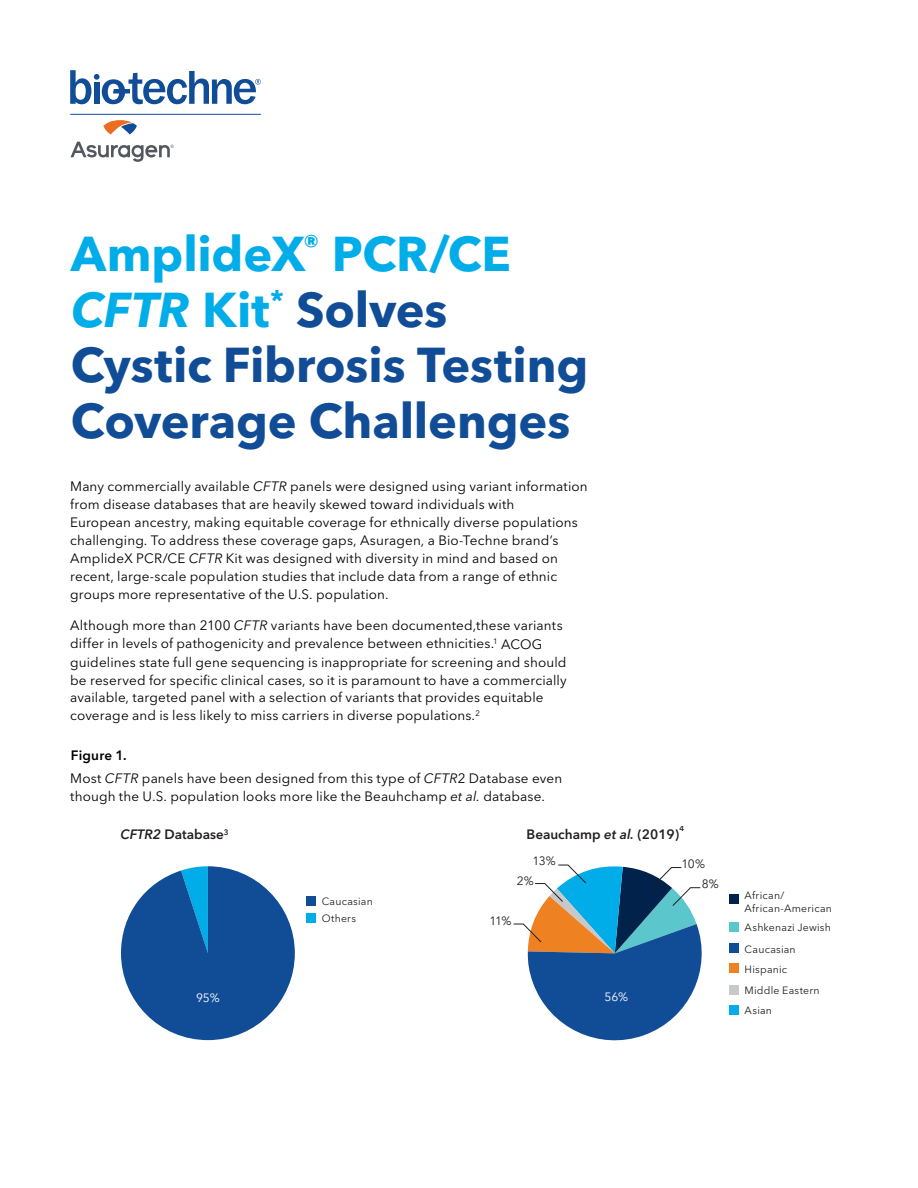
<style>
.page{position:relative;width:918px;height:1188px;background:#fff}
.page>*{position:absolute;margin:0;border:0;box-sizing:border-box;transform-origin:0 0}
.t1{font:700 48.45px/55.7px "Avenir Next LT Pro";letter-spacing:-.005em;color:#114d97}
.t2{font:13.5px/18px "Avenir Next LT Pro";letter-spacing:.01em;color:#000}
.t3{font:600 13.5px "Avenir Next LT Pro";color:#231f20}
.t4{font:600 13.5px "Avenir Next LT Pro";letter-spacing:.015em;color:#000}
.t5{font:12px "Avenir Next LT Pro";color:#231f20}
.t6{font:12px "Avenir Next LT Pro";color:#fff}
.t7{font:10.5px/21.6px "Avenir Next LT Pro";letter-spacing:.02em;color:#231f20}
.t8{font:600 7.8px "Avenir Next LT Pro";color:#231f20}
.s1{color:#00ade8}
.s2{font-style:italic;color:#00ade8}
.s3{font-style:italic}
</style>
<div class="page">
<svg style="left:121px;top:866px;width:174px;height:174px"></svg>
<div style="left:306px;top:896px;width:10px;height:9px;background:#114d97"></div>
<div style="left:306px;top:913px;width:10px;height:9px;background:#00ade8"></div>
<div style="left:729px;top:895px;width:10px;height:9px;background:#00224b"></div>
<div style="left:729px;top:922px;width:10px;height:10px;background:#5bc6cc"></div>
<div style="left:729px;top:944px;width:10px;height:9px;background:#114d97"></div>
<div style="left:729px;top:964px;width:10px;height:9px;background:#ee8222"></div>
<div style="left:729px;top:985px;width:10px;height:10px;background:#c7c8ca"></div>
<div style="left:729px;top:1005px;width:10px;height:10px;background:#00ade8"></div>
<svg style="left:513px;top:865px;width:189px;height:176px"></svg>
<svg style="left:70px;top:70px;width:191px;height:34px"></svg>
<hr style="left:70px;top:114px;width:191px;height:1px;background:#114d97">
<svg style="left:103px;top:120px;width:34px;height:15px"></svg>
<svg style="left:70px;top:142px;width:104px;height:20px"></svg>
<h1 class="t1" style="left:71px;top:226px;width:519px"><span class="s1">AmplideX</span><sup>®</sup> <span class="s1">PCR/CE<br></span><span class="s2">CFTR</span> <span class="s1">Kit</span><sup>*</sup> Solves<br>Cystic Fibrosis Testing<br>Coverage Challenges</h1>
<p class="t2" style="left:70px;top:477px;width:519px">Many commercially available <span class="s3">CFTR</span> panels were designed using variant information from disease databases that are heavily skewed toward individuals with<br>European ancestry, making equitable coverage for ethnically diverse populations challenging. To address these coverage gaps, Asuragen, a Bio-Techne brand’s AmplideX PCR/CE <span class="s3">CFTR</span> Kit was designed with diversity in mind and based on recent, large-scale population studies that include data from a range of ethnic groups more representative of the U.S. population.</p>
<p class="t2" style="left:70px;top:617px;width:498px">Although more than 2100 <span class="s3">CFTR</span> variants have been documented,these variants differ in levels of pathogenicity and prevalence between ethnicities.<sup>1</sup> ACOG guidelines state full gene sequencing is inappropriate for screening and should be reserved for specific clinical cases, so it is paramount to have a commercially available, targeted panel with a selection of variants that provides equitable coverage and is less likely to miss carriers in diverse populations.<sup>2</sup></p>
<p class="t4" style="left:71px;top:747px;width:57px">Figure 1.</p>
<p class="t2" style="left:70px;top:769px;width:493px">Most <span class="s3">CFTR</span> panels have been designed from this type of <span class="s3">CFTR</span>2 Database even though the U.S. population looks more like the Beauhchamp <span class="s3">et al.</span> database.</p>
<p class="t3" style="left:121px;top:826px;width:110px"><span class="s3">CFTR2</span> Database<sup>3</sup></p>
<p class="t6" style="left:196px;top:990px;width:25px">95%</p>
<p class="t7" style="left:322px;top:892px;width:53px;line-height:17.1px">Caucasian<br>Others</p>
<p class="t8" style="left:679px;top:824px;width:6px">4</p>
<p class="t3" style="left:527px;top:826px;width:154px">Beauchamp <span class="s3">et al.</span> (2019)</p>
<p class="t5" style="left:532px;top:854px;width:25px">13%</p>
<p class="t5" style="left:681px;top:856px;width:25px">10%</p>
<p class="t5" style="left:517px;top:873px;width:19px">2%</p>
<p class="t5" style="left:702px;top:876px;width:19px">8%</p>
<p class="t5" style="left:489px;top:913px;width:24px">11%</p>
<p class="t6" style="left:605px;top:989px;width:25px">56%</p>
<p class="t7" style="left:745px;top:889px;width:89px;line-height:12.6px">African/<br>African-American</p>
<p class="t7" style="left:745px;top:917px;width:88px">Ashkenazi Jewish<br>Caucasian</p>
<p class="t7" style="left:745px;top:958px;width:77px">Hispanic<br>Middle Eastern</p>
<p class="t7" style="left:745px;top:1000px;width:29px">Asian</p>
</div>
